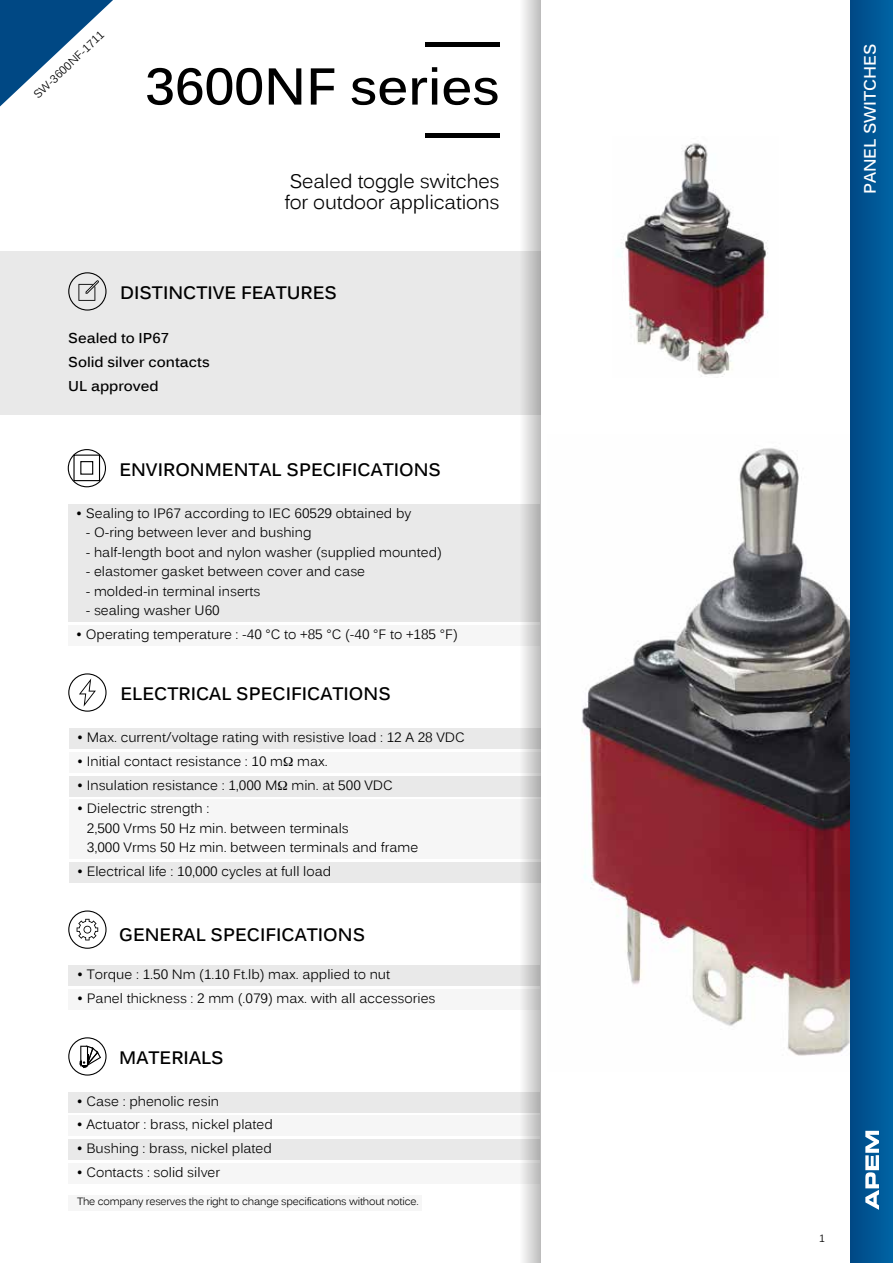
<style>
.page{position:relative;width:893px;height:1263px;background:#fff}
.page>*{position:absolute;margin:0;border:0;box-sizing:border-box;transform-origin:0 0}
.t1{font:700 51px "Kalinga";color:#000}
.t2{font:19.5px/21px "Kalinga";letter-spacing:-.01em;color:#000}
.t3{font:700 18px "Kalinga";color:#000}
.t4{font:700 16.5px "Kalinga";color:#fff}
.t5{font:700 14.25px/24px "Kalinga";color:#000}
.t6{font:13.5px/19.5px "Kalinga";color:#000}
.t7{font:11.25px "Kalinga";color:#000}
.t8{font:10.5px "Kalinga";letter-spacing:-.02em;color:#000}
</style>
<div class="page">
<img style="left:617px;top:143px;width:151px;height:234px">
<img style="left:582px;top:448px;width:268px;height:608px">
<div style="left:68px;top:1092px;width:472px;height:20px;background:#e9e9e9"></div>
<div style="left:68px;top:1116px;width:472px;height:20px;background:#f6f6f6"></div>
<div style="left:68px;top:1139px;width:472px;height:20px;background:#e9e9e9"></div>
<div style="left:68px;top:1163px;width:472px;height:20px;background:#f6f6f6"></div>
<svg style="left:68px;top:1037px;width:39px;height:38px"></svg>
<div style="left:69px;top:966px;width:471px;height:20px;background:#e9e9e9"></div>
<div style="left:69px;top:989px;width:471px;height:20px;background:#f6f6f6"></div>
<svg style="left:68px;top:910px;width:39px;height:39px"></svg>
<div style="left:69px;top:728px;width:471px;height:21px;background:#e9e9e9"></div>
<div style="left:69px;top:752px;width:471px;height:20px;background:#f6f6f6"></div>
<div style="left:69px;top:776px;width:471px;height:20px;background:#e9e9e9"></div>
<div style="left:69px;top:800px;width:471px;height:59px;background:#f6f6f6"></div>
<div style="left:69px;top:862px;width:471px;height:21px;background:#e9e9e9"></div>
<svg style="left:68px;top:673px;width:39px;height:39px"></svg>
<div style="left:68px;top:504px;width:471px;height:118px;background:#e9e9e9"></div>
<div style="left:68px;top:625px;width:471px;height:20px;background:#f6f6f6"></div>
<svg style="left:68px;top:449px;width:38px;height:38px"></svg>
<div style="left:73px;top:455px;width:27px;height:26px;border:1px solid #000"></div>
<div style="left:80px;top:461px;width:13px;height:14px;border:1px solid #000"></div>
<div style="left:0;top:251px;width:540px;height:164px;background:#e9e9e9"></div>
<svg style="left:68px;top:272px;width:39px;height:39px"></svg>
<svg style="left:519px;top:0;width:21px;height:1263px"></svg>
<hr style="left:426px;top:134px;width:74px;height:4px;background:#000">
<hr style="left:426px;top:43px;width:74px;height:4px;background:#000">
<div style="left:69px;top:1195px;width:353px;height:15px;background:#f6f6f6"></div>
<div style="left:850px;top:0;width:43px;height:1263px;background:linear-gradient(to right,#004885,#0064a4)"></div>
<svg style="left:0;top:0;width:113px;height:106px"></svg>
<svg style="left:865px;top:1131px;width:14px;height:79px"></svg>
<p class="t7" style="left:31px;top:91px;width:94px;rotate:-44deg">SW-3600NF-1711</p>
<h1 class="t1" style="left:145px;top:53px;width:356px">3600NF series</h1>
<h2 class="t2" style="left:285px;top:173px;width:217px">Sealed toggle switches for outdoor applications</h2>
<h3 class="t3" style="left:120px;top:281px;width:218px">DISTINCTIVE FEATURES</h3>
<p class="t5" style="left:68px;top:327px;width:143px">Sealed to IP67<br>Solid silver contacts<br>UL approved</p>
<h3 class="t3" style="left:119px;top:458px;width:323px">ENVIRONMENTAL SPECIFICATIONS</h3>
<p class="t6" style="left:76px;top:504px;width:337px">• Sealing to IP67 according to IEC 60529 obtained by</p>
<p class="t6" style="left:86px;top:524px;width:227px">- O-ring between lever and bushing</p>
<p class="t6" style="left:86px;top:543px;width:358px">- half-length boot and nylon washer (supplied mounted)</p>
<p class="t6" style="left:86px;top:563px;width:281px">- elastomer gasket between cover and case</p>
<p class="t6" style="left:86px;top:582px;width:176px">- molded-in terminal inserts</p>
<p class="t6" style="left:86px;top:602px;width:135px">- sealing washer U60</p>
<p class="t6" style="left:76px;top:626px;width:383px">• Operating temperature : -40 °C to +85 °C (-40 °F to +185 °F)</p>
<h3 class="t3" style="left:120px;top:682px;width:272px">ELECTRICAL SPECIFICATIONS</h3>
<p class="t6" style="left:77px;top:729px;width:389px">• Max. current/voltage rating with resistive load : 12 A 28 VDC</p>
<p class="t6" style="left:77px;top:752px;width:252px">• Initial contact resistance : 10 m max.</p>
<p class="t6" style="left:77px;top:776px;width:317px">• Insulation resistance : 1,000 M min. at 500 VDC</p>
<p class="t6" style="left:87px;top:800px;width:333px;text-indent:-10px">• Dielectric strength :<br>2,500 Vrms 50 Hz min. between terminals<br>3,000 Vrms 50 Hz min. between terminals and frame</p>
<p class="t6" style="left:77px;top:863px;width:255px">• Electrical life : 10,000 cycles at full load</p>
<h3 class="t3" style="left:119px;top:923px;width:247px">GENERAL SPECIFICATIONS</h3>
<p class="t6" style="left:77px;top:966px;width:314px">• Torque : 1.50 Nm (1.10 Ft.lb) max. applied to nut</p>
<p class="t6" style="left:77px;top:990px;width:360px">• Panel thickness : 2 mm (.079) max. with all accessories</p>
<h3 class="t3" style="left:119px;top:1045px;width:106px">MATERIALS</h3>
<p class="t6" style="left:77px;top:1092px;width:144px">• Case : phenolic resin</p>
<p class="t6" style="left:77px;top:1116px;width:198px">• Actuator : brass, nickel plated</p>
<p class="t6" style="left:77px;top:1140px;width:197px">• Bushing : brass, nickel plated</p>
<p class="t6" style="left:77px;top:1163px;width:145px">• Contacts : solid silver</p>
<p class="t8" style="left:77px;top:1195px;width:343px">The company reserves the right to change specifications without notice.</p>
<p class="t4" style="left:859px;top:194px;width:152px;rotate:-90deg">PANEL SWITCHES</p>
<p class="t8" style="left:819px;top:1231px;width:7px">1</p>
</div>
